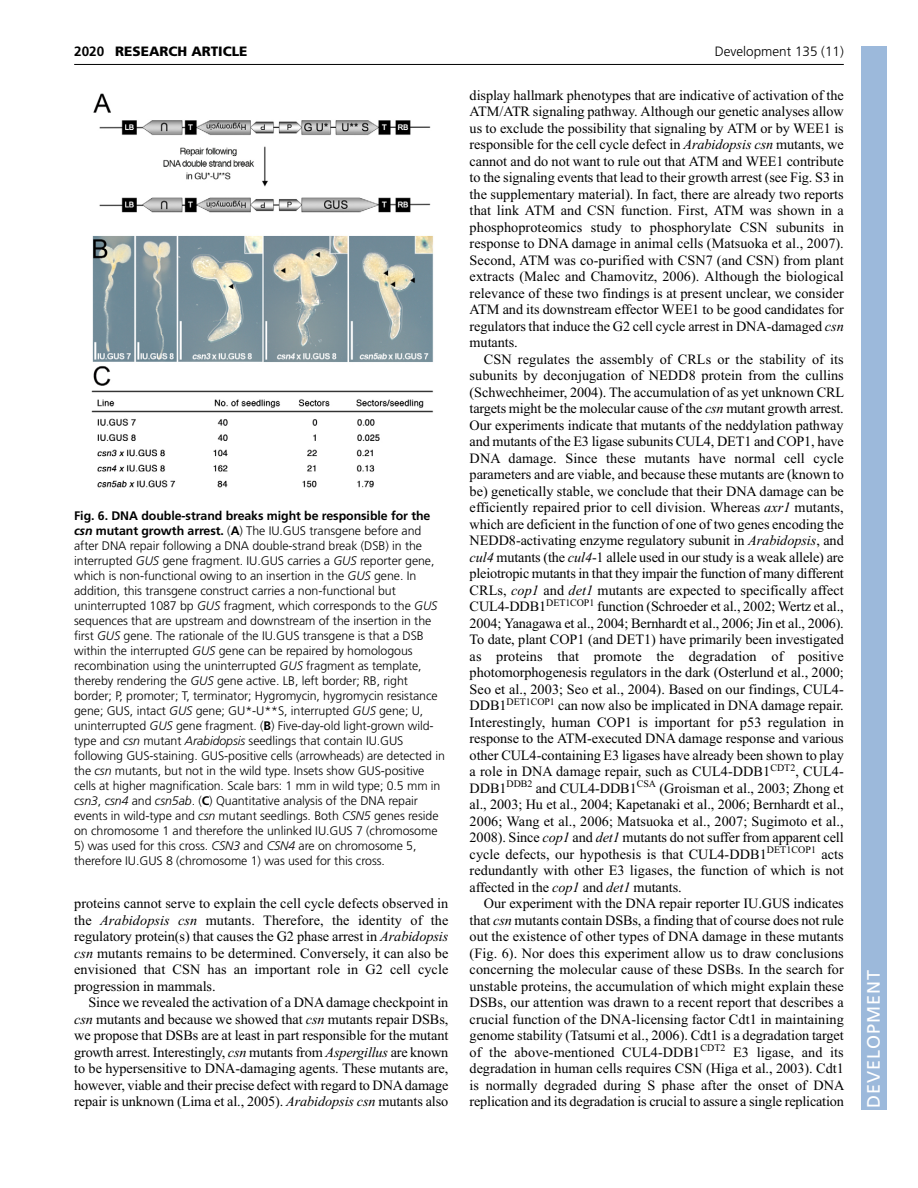
<style>
.page{position:relative;width:918px;height:1188px;background:#fff}
.page>*{position:absolute;margin:0;border:0;box-sizing:border-box;transform-origin:0 0}
.t1{font:18px "Frutiger LT Std";letter-spacing:.055em;color:#fff}
.t2{font:14.25px/16.5px "Times New Roman";letter-spacing:-.005em;color:#000;text-align:justify}
.t3{font:300 13.5px "Frutiger LT Std";color:#000}
.t4{font:900 13.5px "Frutiger LT Std";color:#000}
.t5{font:700 13.5px "Frutiger LT Std";color:#000}
.t6{font:300 12.3px/15px "Frutiger LT Std";letter-spacing:-.005em;color:#000}
.s1{font-weight:700}
.s2{font-weight:700;font-style:italic}
.s3{font-style:italic}
</style>
<div class="page">
<hr style="left:74px;top:64px;width:770px;height:1px;background:#000">
<img style="left:91px;top:93px;width:343px;height:395px">
<div style="left:861px;top:46px;width:25px;height:1064px;background:#9cb9db"></div>
<p class="t5" style="left:74px;top:46px;width:32px">2020</p>
<p class="t4" style="left:115px;top:46px;width:134px">RESEARCH ARTICLE</p>
<p class="t3" style="left:715px;top:46px;width:131px">Development 135 (11)</p>
<p class="t6" style="left:74px;top:509px;width:372px"><span class="s1">Fig. 6. DNA double-strand breaks might be responsible for the </span><span class="s2">csn</span> <span class="s1">mutant growth arrest.</span> (<span class="s1">A</span>) The IU.GUS transgene before and after DNA repair following a DNA double-strand break (DSB) in the interrupted <span class="s3">GUS</span> gene fragment. IU.GUS carries a <span class="s3">GUS</span> reporter gene, which is non-functional owing to an insertion in the <span class="s3">GUS</span> gene. In addition, this transgene construct carries a non-functional but uninterrupted 1087 bp <span class="s3">GUS</span> fragment, which corresponds to the <span class="s3">GUS </span>sequences that are upstream and downstream of the insertion in the first <span class="s3">GUS</span> gene. The rationale of the IU.GUS transgene is that a DSB within the interrupted <span class="s3">GUS</span> gene can be repaired by homologous recombination using the uninterrupted <span class="s3">GUS</span> fragment as template, thereby rendering the <span class="s3">GUS</span> gene active. LB, left border; RB, right border; P, promoter; T, terminator; Hygromycin, hygromycin resistance gene; GUS, intact <span class="s3">GUS</span> gene; GU*-U**S, interrupted <span class="s3">GUS</span> gene; U, uninterrupted <span class="s3">GUS</span> gene fragment. (<span class="s1">B</span>) Five-day-old light-grown wild&shy;type and <span class="s3">csn</span> mutant <span class="s3">Arabidopsis</span> seedlings that contain IU.GUS following GUS-staining. GUS-positive cells (arrowheads) are detected in the <span class="s3">csn</span> mutants, but not in the wild type. Insets show GUS-positive cells at higher magnification. Scale bars: 1 mm in wild type; 0.5 mm in <span class="s3">csn3</span>, <span class="s3">csn4</span> and <span class="s3">csn5ab</span>. (<span class="s1">C</span>) Quantitative analysis of the DNA repair events in wild-type and <span class="s3">csn</span> mutant seedlings. Both <span class="s3">CSN5</span> genes reside on chromosome 1 and therefore the unlinked IU.GUS 7 (chromosome</p>
<p class="t6" style="left:74px;top:839px;width:344px">5) was used for this cross. <span class="s3">CSN3</span> and <span class="s3">CSN4</span> are on chromosome 5, therefore IU.GUS 8 (chromosome 1) was used for this cross.</p>
<p class="t2" style="left:74px;top:897px;width:376px">proteins cannot serve to explain the cell cycle defects observed in the <span class="s3">Arabidopsis csn</span> mutants. Therefore, the identity of the regulatory protein(s) that causes the G2 phase arrest in <span class="s3">Arabidopsis csn</span> mutants remains to be determined. Conversely, it can also be envisioned that CSN has an important role in G2 cell cycle progression in mammals.</p>
<p class="t2" style="left:74px;top:996px;width:376px;text-indent:14px">Since we revealed the activation of a DNA damage checkpoint in <span class="s3">csn</span> mutants and because we showed that <span class="s3">csn</span> mutants repair DSBs, we propose that DSBs are at least in part responsible for the mutant growth arrest. Interestingly, <span class="s3">csn</span> mutants from <span class="s3">Aspergillus</span> are known to be hypersensitive to DNA-damaging agents. These mutants are, however, viable and their precise defect with regard to DNA damage repair is unknown (Lima et al., 2005). <span class="s3">Arabidopsis csn</span> mutants also</p>
<p class="t2" style="left:470px;top:88px;width:376px">display hallmark phenotypes that are indicative of activation of the ATM/ATR signaling pathway. Although our genetic analyses allow us to exclude the possibility that signaling by ATM or by WEE1 is responsible for the cell cycle defect in <span class="s3">Arabidopsis csn</span> mutants, we cannot and do not want to rule out that ATM and WEE1 contribute to the signaling events that lead to their growth arrest (see Fig. S3 in the supplementary material). In fact, there are already two reports that link ATM and CSN function. First, ATM was shown in a phosphoproteomics study to phosphorylate CSN subunits in response to DNA damage in animal cells (Matsuoka et al., 2007).<br>Second, ATM was co-purified with CSN7 (and CSN) from plant extracts (Malec and Chamovitz, 2006). Although the biological relevance of these two findings is at present unclear, we consider ATM and its downstream effector WEE1 to be good candidates for regulators that induce the G2 cell cycle arrest in DNA-damaged <span class="s3">csn </span>mutants.</p>
<p class="t2" style="left:470px;top:352px;width:376px;text-indent:14px">CSN regulates the assembly of CRLs or the stability of its subunits by deconjugation of NEDD8 protein from the cullins (Schwechheimer, 2004). The accumulation of as yet unknown CRL targets might be the molecular cause of the <span class="s3">csn</span> mutant growth arrest.<br>Our experiments indicate that mutants of the neddylation pathway and mutants of the E3 ligase subunits CUL4, DET1 and COP1, have DNA damage. Since these mutants have normal cell cycle parameters and are viable, and because these mutants are (known to be) genetically stable, we conclude that their DNA damage can be efficiently repaired prior to cell division. Whereas <span class="s3">axr1</span> mutants, which are deficient in the function of one of two genes encoding the NEDD8-activating enzyme regulatory subunit in <span class="s3">Arabidopsis</span>, and <span class="s3">cul4</span> mutants (the <span class="s3">cul4</span>-1 allele used in our study is a weak allele) are pleiotropic mutants in that they impair the function of many different CRLs, <span class="s3">cop1</span> and <span class="s3">det1</span> mutants are expected to specifically affect CUL4-DDB1<sup>DET1COP1</sup> function (Schroeder et al., 2002; Wertz et al., 2004; Yanagawa et al., 2004; Bernhardt et al., 2006; Jin et al., 2006).<br>To date, plant COP1 (and DET1) have primarily been investigated as proteins that promote the degradation of positive photomorphogenesis regulators in the dark (Osterlund et al., 2000; Seo et al., 2003; Seo et al., 2004). Based on our findings, CUL4- DDB1<sup>DET1COP1</sup> can now also be implicated in DNA damage repair.<br>Interestingly, human COP1 is important for p53 regulation in response to the ATM-executed DNA damage response and various other CUL4-containing E3 ligases have already been shown to play a role in DNA damage repair, such as CUL4-DDB1<sup>CDT2</sup>, CUL4- DDB1<sup>DDB2</sup> and CUL4-DDB1<sup>CSA</sup> (Groisman et al., 2003; Zhong et al., 2003; Hu et al., 2004; Kapetanaki et al., 2006; Bernhardt et al., 2006; Wang et al., 2006; Matsuoka et al., 2007; Sugimoto et al., 2008). Since <span class="s3">cop1</span> and <span class="s3">det1</span> mutants do not suffer from apparent cell cycle defects, our hypothesis is that CUL4-DDB1<sup>DET1COP1</sup> acts redundantly with other E3 ligases, the function of which is not affected in the <span class="s3">cop1</span> and <span class="s3">det1</span> mutants.</p>
<p class="t2" style="left:470px;top:897px;width:376px;text-indent:14px">Our experiment with the DNA repair reporter IU.GUS indicates that <span class="s3">csn</span> mutants contain DSBs, a finding that of course does not rule out the existence of other types of DNA damage in these mutants (Fig. 6). Nor does this experiment allow us to draw conclusions concerning the molecular cause of these DSBs. In the search for unstable proteins, the accumulation of which might explain these DSBs, our attention was drawn to a recent report that describes a crucial function of the DNA-licensing factor Cdt1 in maintaining genome stability (Tatsumi et al., 2006). Cdt1 is a degradation target of the above-mentioned CUL4-DDB1<sup>CDT2</sup> E3 ligase, and its degradation in human cells requires CSN (Higa et al., 2003). Cdt1 is normally degraded during S phase after the onset of DNA replication and its degradation is crucial to assure a single replication</p>
<p class="t1" style="left:863px;top:1108px;width:140px;rotate:-90deg">DEVELOPMENT</p>
</div>
